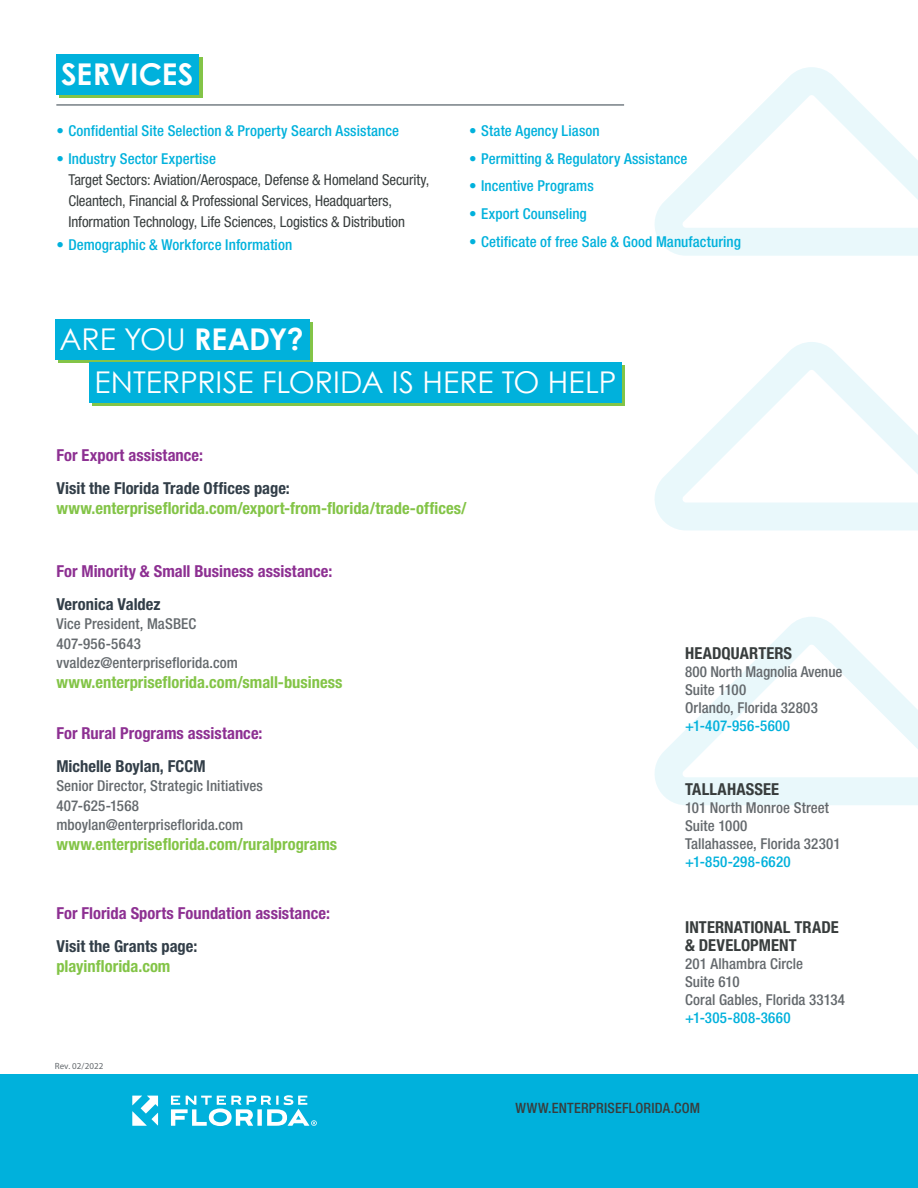
<style>
.page{position:relative;width:918px;height:1188px;background:#fff}
.page>*{position:absolute;margin:0;border:0;box-sizing:border-box;transform-origin:0 0}
.t1{font:30px "Century Gothic";color:#fff}
.t2{font:700 30px "Century Gothic";color:#fff}
.Ready__Box_Text{font:700 condensed 16.5px/19.5px "Helvetica Neue";letter-spacing:.005em;color:#83c447}
.Ready__Box_Text-2{font:700 condensed 16.5px "Helvetica Neue";color:#8d3092}
.Ready__Box_Text-3{font:700 condensed 16.5px/19.5px "Helvetica Neue";color:#323e48}
.t3{font:700 condensed 16.5px/18px "Helvetica Neue LT Std";letter-spacing:.005em;color:#383d3d}
.Ready__Box_Text-4{font:500 condensed 15px/19.5px "Helvetica Neue LT Std";letter-spacing:.005em;color:#64696d}
.t4{font:500 condensed 15px "Helvetica Neue LT Std";letter-spacing:.005em;color:#00b1dc}
.t5{font:condensed 15px/21px "Helvetica Neue LT Std";letter-spacing:-.01em;color:#383d3d}
.t6{font:500 condensed 14.25px "Helvetica Neue LT Std";letter-spacing:.015em;color:#383d3d}
.Ready__Box_Text-5{font:9px "Myriad Pro";letter-spacing:.01em;color:#64696d}
.s1{font-weight:500;color:#00b1dc}
.s2{font-weight:700}
.s3{color:#323e48}
.s4{color:#83c447}
</style>
<div class="page">
<svg style="left:655px;top:67px;width:263px;height:189px"></svg>
<svg style="left:655px;top:617px;width:263px;height:188px"></svg>
<svg style="left:655px;top:342px;width:263px;height:189px"></svg>
<div style="left:58px;top:322px;width:254px;height:41px;background:#83c447"></div>
<div style="left:55px;top:319px;width:254px;height:41px;background:#00b1dc"></div>
<div style="left:93px;top:366px;width:532px;height:40px;background:#83c447"></div>
<div style="left:90px;top:363px;width:532px;height:40px;background:#00b1dc"></div>
<div style="left:0;top:1074px;width:918px;height:114px;background:#00b1dc"></div>
<svg style="left:132px;top:1096px;width:26px;height:30px"></svg>
<svg style="left:171px;top:1095px;width:146px;height:31px"></svg>
<div style="left:59px;top:57px;width:143px;height:40px;background:linear-gradient(to right,#83c447,#83c447)"></div>
<div style="left:56px;top:54px;width:143px;height:40px;background:#00b1dc"></div>
<hr style="left:56px;top:105px;width:568px;height:1px;background:#323e48">
<p class="t2" style="left:61px;top:55px;width:134px">SERVICES</p>
<p class="t4" style="left:56px;top:122px;width:344px">• Confidential Site Selection &amp; Property Search Assistance</p>
<p class="t5" style="left:68px;top:148px;width:363px;text-indent:-12px"><span class="s1">• Industry Sector Expertise<br></span>Target Sectors: Aviation/Aerospace, Defense &amp; Homeland Security, Cleantech, Financial &amp; Professional Services, Headquarters, Information Technology, Life Sciences, Logistics &amp; Distribution</p>
<p class="t4" style="left:56px;top:236px;width:237px">• Demographic &amp; Workforce Information</p>
<p class="t4" style="left:469px;top:122px;width:132px">• State Agency Liason</p>
<p class="t4" style="left:469px;top:149px;width:220px">• Permitting &amp; Regulatory Assistance</p>
<p class="t4" style="left:469px;top:177px;width:126px">• Incentive Programs</p>
<p class="t4" style="left:469px;top:205px;width:119px">• Export Counseling</p>
<p class="t4" style="left:469px;top:233px;width:273px">• Cetificate of free Sale &amp; Good Manufacturing</p>
<p class="t1" style="left:60px;top:321px;width:245px">ARE YOU <span class="s2">READY?</span></p>
<p class="t1" style="left:94px;top:364px;width:524px">ENTERPRISE FLORIDA IS HERE TO HELP</p>
<p class="Ready__Box_Text-2" style="left:56px;top:442px;width:148px">For Export assistance:</p>
<p class="Ready__Box_Text" style="left:56px;top:477px;width:412px"><span class="s3">Visit the Florida Trade Offices page: </span>www.enterpriseflorida.com/export-from-florida/trade-offices/</p>
<p class="Ready__Box_Text-2" style="left:56px;top:557px;width:278px">For Minority &amp; Small Business assistance:</p>
<p class="Ready__Box_Text-3" style="left:56px;top:593px;width:106px">Veronica Valdez</p>
<p class="Ready__Box_Text-4" style="left:56px;top:614px;width:141px">Vice President, MaSBEC<br>407-956-5643</p>
<p class="Ready__Box_Text-4" style="left:56px;top:653px;width:183px">vvaldez@enterpriseflorida.com</p>
<p class="Ready__Box_Text" style="left:56px;top:671px;width:288px">www.enterpriseflorida.com/small-business</p>
<p class="Ready__Box_Text-2" style="left:56px;top:719px;width:208px">For Rural Programs assistance:</p>
<p class="Ready__Box_Text-3" style="left:56px;top:755px;width:151px">Michelle Boylan, FCCM</p>
<p class="Ready__Box_Text-4" style="left:56px;top:776px;width:208px">Senior Director, Strategic Initiatives<br>407-625-1568</p>
<p class="Ready__Box_Text-4" style="left:56px;top:815px;width:189px">mboylan@enterpriseflorida.com</p>
<p class="Ready__Box_Text" style="left:56px;top:833px;width:282px">www.enterpriseflorida.com/ruralprograms</p>
<p class="Ready__Box_Text-2" style="left:56px;top:900px;width:275px">For Florida Sports Foundation assistance:</p>
<p class="Ready__Box_Text-3" style="left:56px;top:935px;width:143px">Visit the Grants page: <span class="s4">playinflorida.com</span></p>
<p class="Ready__Box_Text-5" style="left:55px;top:1061px;width:50px">Rev. 02/2022</p>
<p class="t3" style="left:685px;top:644px;width:108px">HEADQUARTERS</p>
<p class="Ready__Box_Text-4" style="left:685px;top:661px;width:159px">800 North Magnolia Avenue</p>
<p class="Ready__Box_Text-4" style="left:685px;top:679px;width:63px">Suite 1100</p>
<p class="Ready__Box_Text-4" style="left:685px;top:697px;width:134px">Orlando, Florida 32803</p>
<p class="t4" style="left:685px;top:716px;width:106px">+1-407-956-5600</p>
<p class="t3" style="left:685px;top:780px;width:96px">TALLAHASSEE</p>
<p class="Ready__Box_Text-4" style="left:685px;top:798px;width:145px">101 North Monroe Street</p>
<p class="Ready__Box_Text-4" style="left:685px;top:816px;width:64px">Suite 1000</p>
<p class="Ready__Box_Text-4" style="left:685px;top:834px;width:157px">Tallahassee, Florida 32301</p>
<p class="t4" style="left:685px;top:853px;width:107px">+1-850-298-6620</p>
<p class="t3" style="left:685px;top:918px;width:155px">INTERNATIONAL TRADE &amp; DEVELOPMENT</p>
<p class="Ready__Box_Text-4" style="left:685px;top:954px;width:120px;line-height:18px">201 Alhambra Circle<br>Suite 610</p>
<p class="Ready__Box_Text-4" style="left:685px;top:990px;width:161px">Coral Gables, Florida 33134</p>
<p class="t4" style="left:685px;top:1009px;width:107px">+1-305-808-3660</p>
<p class="t6" style="left:516px;top:1100px;width:186px">WWW.ENTERPRISEFLORIDA.COM</p>
</div>
